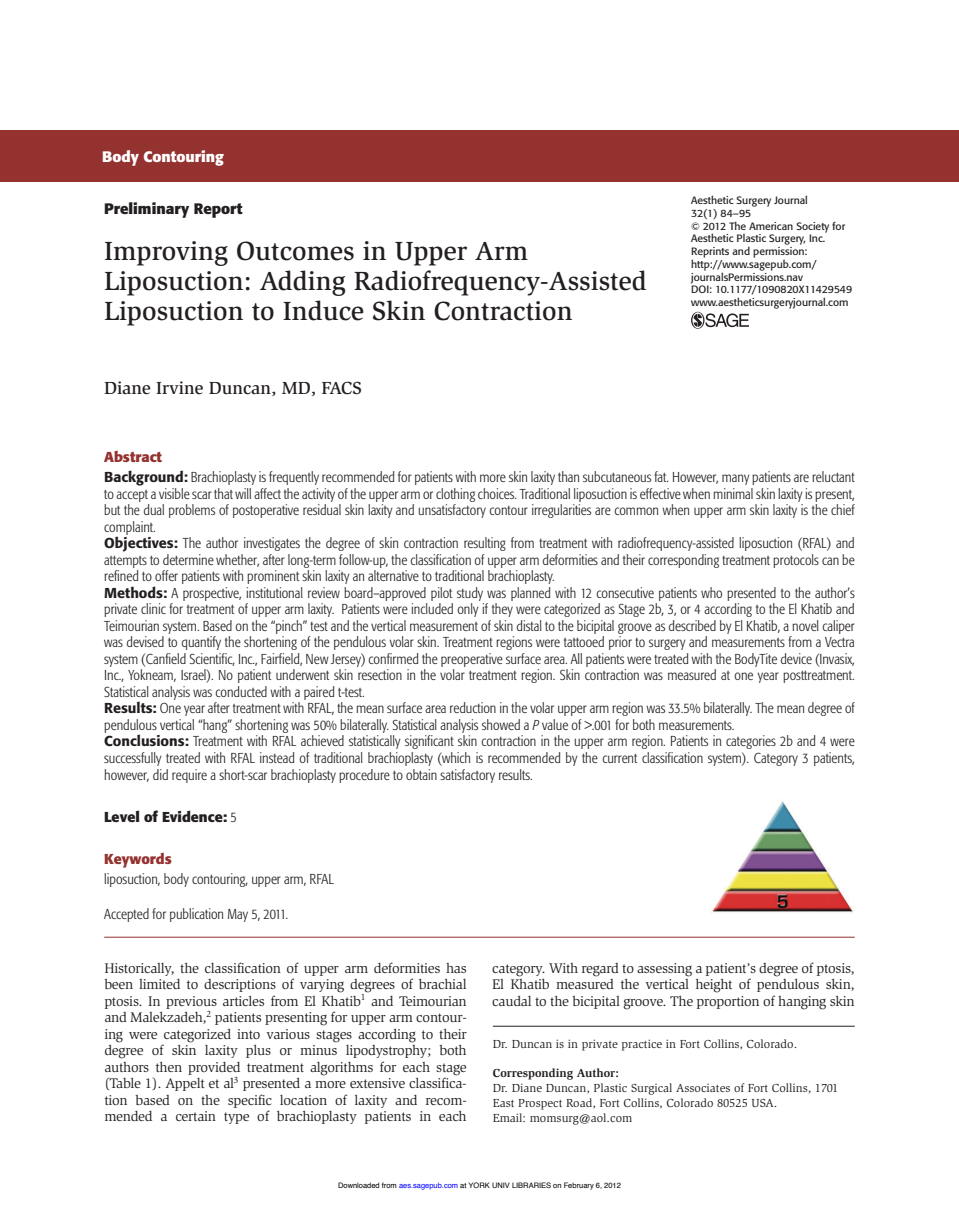
<style>
.page{position:relative;width:959px;height:1229px;background:#fff}
.page>*{position:absolute;margin:0;border:0;box-sizing:border-box;transform-origin:0 0}
.t1{font:500 27px/30px "Slimbach";color:#231f20}
.t2{font:500 18px "Slimbach";color:#231f20}
.t3{font:700 15px "Formata";color:#231f20}
.t4{font:700 15px "Formata";color:#fff}
.t5{font:300 condensed 14.25px/16.5px "Formata";color:#231f20}
.t6{font:14.25px/16.5px "Slimbach";letter-spacing:-.02em;color:#231f20;text-align:justify}
.t7{font:700 14.25px "Formata";color:#231f20}
.t8{font:700 14.25px "Formata";color:#943230}
.t9{font:12px/15px "Slimbach";color:#231f20}
.t10{font:700 12px "Slimbach";color:#231f20}
.t11{font:10.5px/12.8px "Formata";color:#231f20}
.t12{font:7.5px "Helvetica";color:#000}
.s1{font-weight:700;font-stretch:normal;color:#943230}
.s2{font-weight:500;font-stretch:normal}
.s3{font-style:italic}
.s4{font-weight:300;font-stretch:condensed}
.s5{color:#00f}
</style>
<div class="page">
<div style="left:0;top:131px;width:958px;height:51px;background:#943230"></div>
<svg style="left:691px;top:312px;width:58px;height:17px"></svg>
<hr style="left:104px;top:936px;width:750px;height:1px;background:#943230">
<hr style="left:493px;top:1026px;width:361px;height:1px;background:#231f20">
<img style="left:710px;top:801px;width:144px;height:113px">
<p class="t4" style="left:102px;top:147px;width:123px">Body Contouring</p>
<p class="t3" style="left:104px;top:199px;width:140px">Preliminary Report</p>
<h1 class="t1" style="left:104px;top:235px;width:544px">Improving Outcomes in Upper Arm<br>Liposuction: Adding Radiofrequency-Assisted<br>Liposuction to Induce Skin Contraction</h1>
<p class="t2" style="left:104px;top:377px;width:259px">Diane Irvine Duncan, MD, FACS</p>
<p class="t11" style="left:691px;top:194px;width:163px">Aesthetic Surgery Journal<br>32(1) 84–95<br>© 2012 The American Society for<br>Aesthetic Plastic Surgery, Inc.<br>Reprints and permission: http://www.sagepub.com/ journalsPermissions.nav<br>DOI: 10.1177/1090820X11429549 www.aestheticsurgeryjournal.com</p>
<p class="t5" style="left:104px;top:446px;width:752px;line-height:20.7px"><span class="s1">Abstract<br></span><span class="s2">Background:</span> Brachioplasty is frequently recommended for patients with more skin laxity than subcutaneous fat. However, many patients are reluctant</p>
<p class="t5" style="left:104px;top:486px;width:752px">to accept a visible scar that will affect the activity of the upper arm or clothing choices. Traditional liposuction is effective when minimal skin laxity is present, but the dual problems of postoperative residual skin laxity and unsatisfactory contour irregularities are common when upper arm skin laxity is the chief complaint.<br><span class="s2">Objectives:</span> The author investigates the degree of skin contraction resulting from treatment with radiofrequency-assisted liposuction (RFAL) and attempts to determine whether, after long-term follow-up, the classification of upper arm deformities and their corresponding treatment protocols can be refined to offer patients with prominent skin laxity an alternative to traditional brachioplasty.<br><span class="s2">Methods:</span> A prospective, institutional review board–approved pilot study was planned with 12 consecutive patients who presented to the author’s private clinic for treatment of upper arm laxity. Patients were included only if they were categorized as Stage 2b, 3, or 4 according to the El Khatib and Teimourian system. Based on the “pinch” test and the vertical measurement of skin distal to the bicipital groove as described by El Khatib, a novel caliper was devised to quantify the shortening of the pendulous volar skin. Treatment regions were tattooed prior to surgery and measurements from a Vectra system (Canfield Scientific, Inc., Fairfield, New Jersey) confirmed the preoperative surface area. All patients were treated with the BodyTite device (Invasix, Inc., Yokneam, Israel). No patient underwent skin resection in the volar treatment region. Skin contraction was measured at one year posttreatment.<br>Statistical analysis was conducted with a paired t-test.<br><span class="s2">Results:</span> One year after treatment with RFAL, the mean surface area reduction in the volar upper arm region was 33.5% bilaterally. The mean degree of pendulous vertical “hang” shortening was 50% bilaterally. Statistical analysis showed a <span class="s3">P</span> value of &gt;.001 for both measurements.<br><span class="s2">Conclusions:</span> Treatment with RFAL achieved statistically significant skin contraction in the upper arm region. Patients in categories 2b and 4 were successfully treated with RFAL instead of traditional brachioplasty (which is recommended by the current classification system). Category 3 patients, however, did require a short-scar brachioplasty procedure to obtain satisfactory results.</p>
<p class="t7" style="left:104px;top:807px;width:134px">Level of Evidence: <span class="s4">5</span></p>
<p class="t8" style="left:104px;top:849px;width:69px">Keywords</p>
<p class="t5" style="left:104px;top:871px;width:231px">liposuction, body contouring, upper arm, RFAL</p>
<p class="t5" style="left:104px;top:905px;width:185px">Accepted for publication May 5, 2011.</p>
<p class="t6" style="left:104px;top:959px;width:364px">Historically, the classification of upper arm deformities has been limited to descriptions of varying degrees of brachial ptosis. In previous articles from El Khatib<sup>1</sup> and Teimourian and Malekzadeh,<sup>2</sup> patients presenting for upper arm contour&shy;ing were categorized into various stages according to their degree of skin laxity plus or minus lipodystrophy; both authors then provided treatment algorithms for each stage (Table 1). Appelt et al<sup>3</sup> presented a more extensive classifica&shy;tion based on the specific location of laxity and recom&shy;mended a certain type of brachioplasty patients in each</p>
<p class="t6" style="left:492px;top:959px;width:364px">category. With regard to assessing a patient’s degree of ptosis, El Khatib measured the vertical height of pendulous skin, caudal to the bicipital groove. The proportion of hanging skin</p>
<p class="t9" style="left:493px;top:1036px;width:306px">Dr. Duncan is in private practice in Fort Collins, Colorado.</p>
<p class="t10" style="left:493px;top:1065px;width:127px">Corresponding Author:</p>
<p class="t9" style="left:493px;top:1080px;width:347px">Dr. Diane Duncan, Plastic Surgical Associates of Fort Collins, 1701<br>East Prospect Road, Fort Collins, Colorado 80525 USA.<br>Email: momsurg@aol.com</p>
<p class="t12" style="left:338px;top:1182px;width:284px">Downloaded from <span class="s5">aes.sagepub.com</span> at YORK UNIV LIBRARIES on February 6, 2012</p>
</div>
